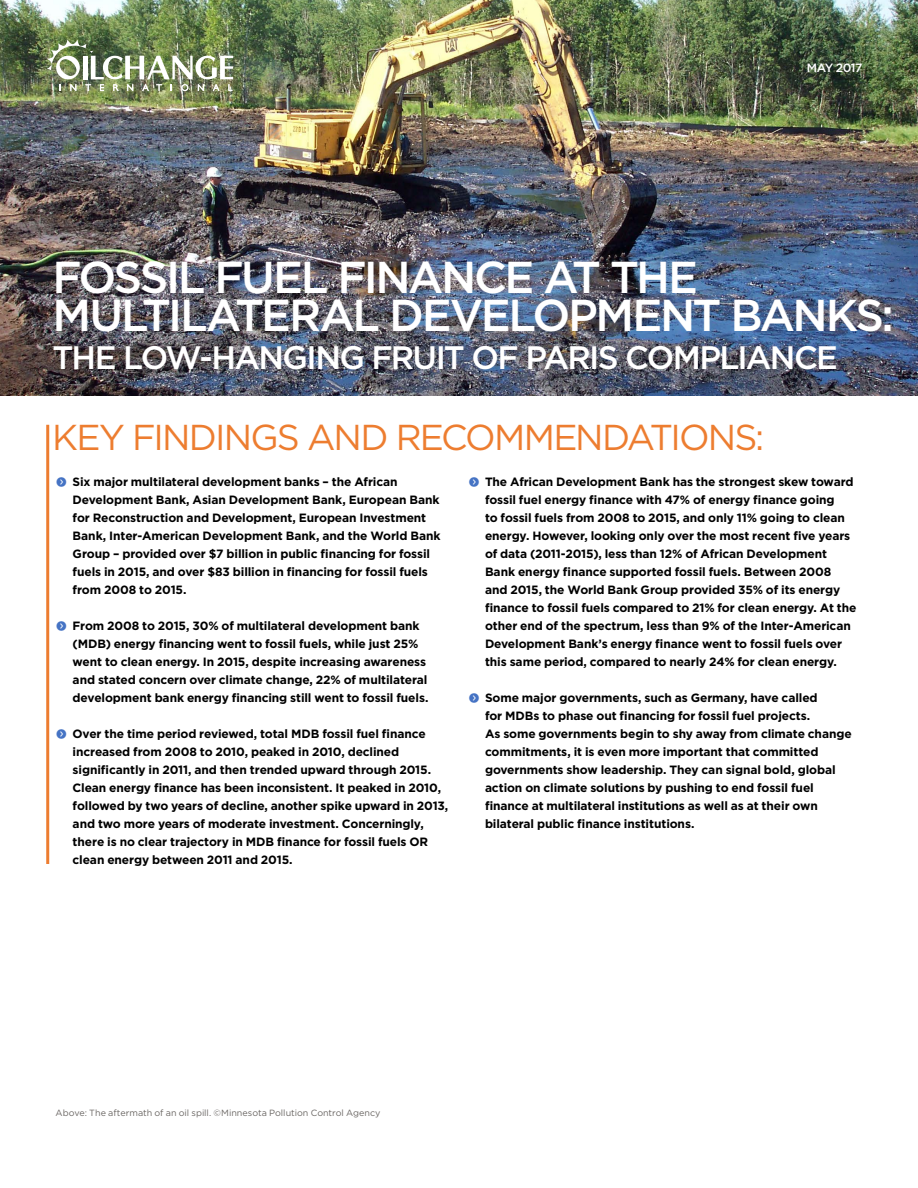
<style>
.page{position:relative;width:918px;height:1188px;background:#fff}
.page>*{position:absolute;margin:0;border:0;box-sizing:border-box;transform-origin:0 0}
.Main_Title{font:500 44.7px/38px "Gotham";letter-spacing:-.055em;color:#fff}
.Section_A_Heading{font:36px "Gotham";letter-spacing:-.05em;color:#ed7d30}
.Sub_Title{font:500 32.55px "Gotham";letter-spacing:-.055em;color:#fff}
.List_Text{font:700 12px/18px "Gotham";letter-spacing:-.01em;color:#000}
.Text{font:500 12px "Gotham";letter-spacing:-.045em;color:#fff}
.Pic_Caption{font:9px "Gotham";color:#6b6764}
.s1{font-family:"Button Bonus Circle Negative";font-weight:400;color:#4573c4}
</style>
<div class="page">
<img style="left:0;top:0;width:918px;height:396px">
<img style="left:47px;top:40px;width:186px;height:51px">
<hr style="left:46px;top:425px;width:3px;height:439px;background:#ed7d30">
<p class="Text" style="left:807px;top:61px;width:57px">MAY 2017</p>
<p class="Main_Title" style="left:53px;top:257px;width:843px">FOSSIL FUEL FINANCE AT THE<br>MULTILATERAL DEVELOPMENT BANKS:</p>
<p class="Sub_Title" style="left:53px;top:339px;width:787px">THE LOW-HANGING FRUIT OF PARIS COMPLIANCE</p>
<p class="Section_A_Heading" style="left:52px;top:417px;width:714px">KEY FINDINGS AND RECOMMENDATIONS:</p>
<p class="List_Text" style="left:73px;top:472px;width:370px;text-indent:-17px"><span class="s1">f</span> Six major multilateral development banks – the African Development Bank, Asian Development Bank, European Bank for Reconstruction and Development, European Investment Bank, Inter-American Development Bank, and the World Bank Group – provided over $7 billion in public financing for fossil fuels in 2015, and over $83 billion in financing for fossil fuels from 2008 to 2015.</p>
<p class="List_Text" style="left:73px;top:616px;width:357px;text-indent:-17px"><span class="s1">f</span> From 2008 to 2015, 30% of multilateral development bank (MDB) energy financing went to fossil fuels, while just 25% went to clean energy. In 2015, despite increasing awareness and stated concern over climate change, 22% of multilateral development bank energy financing still went to fossil fuels.</p>
<p class="List_Text" style="left:73px;top:724px;width:377px;text-indent:-17px"><span class="s1">f</span> Over the time period reviewed, total MDB fossil fuel finance increased from 2008 to 2010, peaked in 2010, declined significantly in 2011, and then trended upward through 2015.<br>Clean energy finance has been inconsistent. It peaked in 2010, followed by two years of decline, another spike upward in 2013, and two more years of moderate investment. Concerningly, there is no clear trajectory in MDB finance for fossil fuels OR clean energy between 2011 and 2015.</p>
<p class="List_Text" style="left:485px;top:472px;width:373px;text-indent:-17px"><span class="s1">f</span> The African Development Bank has the strongest skew toward fossil fuel energy finance with 47% of energy finance going<br>to fossil fuels from 2008 to 2015, and only 11% going to clean energy. However, looking only over the most recent five years of data (2011-2015), less than 12% of African Development Bank energy finance supported fossil fuels. Between 2008 and 2015, the World Bank Group provided 35% of its energy finance to fossil fuels compared to 21% for clean energy. At the other end of the spectrum, less than 9% of the Inter-American Development Bank’s energy finance went to fossil fuels over this same period, compared to nearly 24% for clean energy.</p>
<p class="List_Text" style="left:485px;top:688px;width:368px;text-indent:-17px"><span class="s1">f</span> Some major governments, such as Germany, have called<br>for MDBs to phase out financing for fossil fuel projects.<br>As some governments begin to shy away from climate change commitments, it is even more important that committed governments show leadership. They can signal bold, global action on climate solutions by pushing to end fossil fuel finance at multilateral institutions as well as at their own bilateral public finance institutions.</p>
<p class="Pic_Caption" style="left:56px;top:1108px;width:326px">Above: The aftermath of an oil spill. ©Minnesota Pollution Control Agency</p>
</div>
